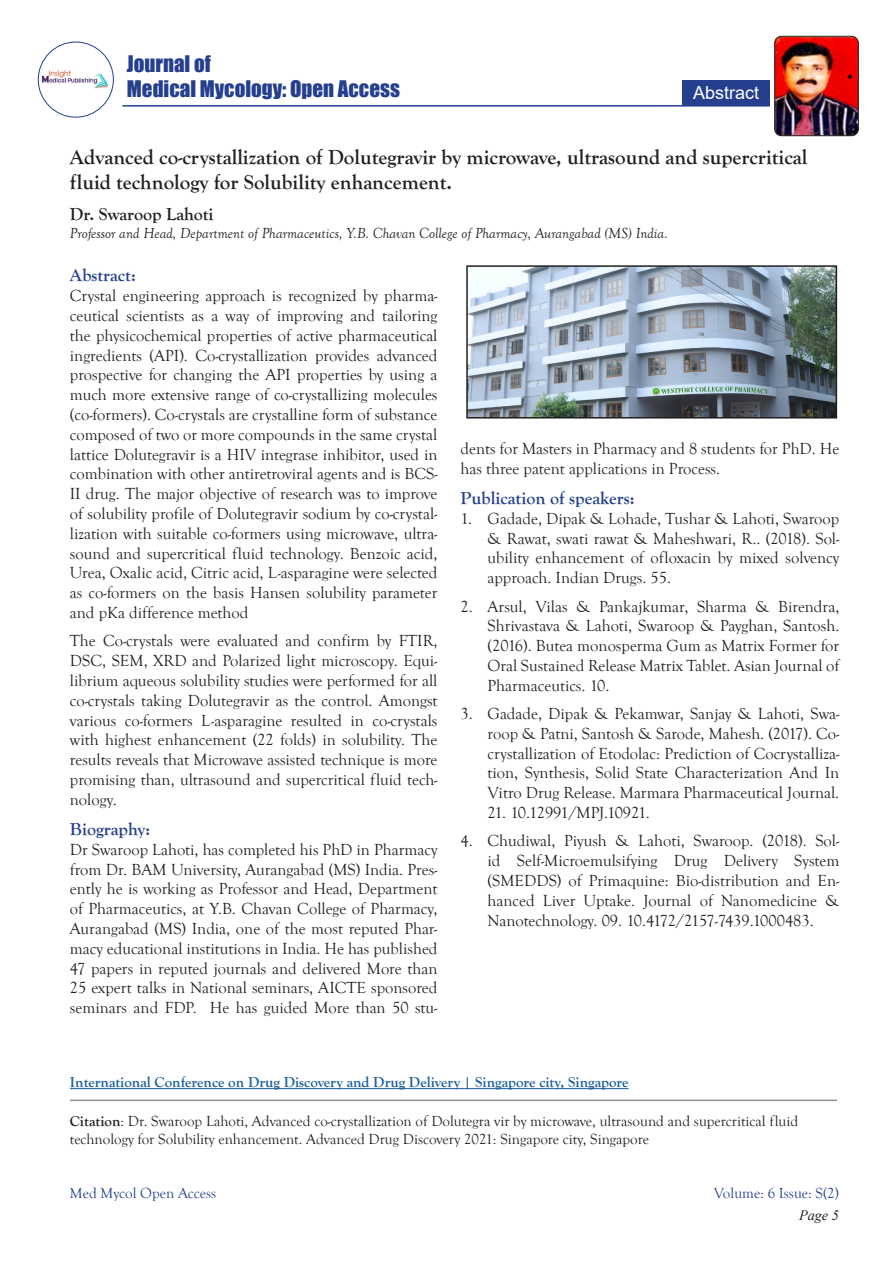
<style>
.page{position:relative;width:893px;height:1263px;background:#fff}
.page>*{position:absolute;margin:0;border:0;box-sizing:border-box;transform-origin:0 0}
.t1{font:700 21px/25.2px "Goudy Old Style T";color:#231f20}
.t2{font:21px/25.2px "Impact";color:#253f8e}
.t3{font:700 18px "Goudy Old Style T";color:#253f8e}
.t4{font:700 18px "Goudy Old Style T";color:#231f20}
.t5{font:18px "Arial";color:#fff}
.t6{font:16.5px/19.8px "Goudy Old Style T";color:#231f20;text-align:justify}
.t7{font:16.5px "Goudy Old Style T";letter-spacing:-.03em;color:#231f20}
.t8{font:15px/18px "Goudy Old Style T";color:#231f20}
.t9{font:italic 15px "Goudy Old Style T";color:#231f20}
.t10{font:700 15px "Goudy Old Style T";color:#175d9e}
.t11{font:15px "Goudy Old Style T";color:#253f8e}
.t12{font:italic 14.25px "Times New Roman";color:#231f20}
.s1{font-weight:700}
</style>
<div class="page">
<img style="left:38px;top:67px;width:75px;height:25px">
<div style="left:38px;top:42px;width:76px;height:76px;border:1px solid #253f8e;border-radius:50%"></div>
<div style="left:682px;top:80px;width:88px;height:25px;background:#253f8e"></div>
<hr style="left:122px;top:105px;width:647px;height:2px;background:#253f8e">
<img style="left:775px;top:36px;width:83px;height:100px">
<div style="left:774px;top:36px;width:85px;height:100px;border:1px solid #231f20;border-radius:7px"></div>
<hr style="left:70px;top:1099px;width:767px;height:2px;background:#231f20">
<img style="left:469px;top:268px;width:365px;height:147px">
<div style="left:466px;top:265px;width:371px;height:153px;border:2px solid #231f20"></div>
<hr style="left:70px;top:1088px;width:559px;height:1px;background:#175d9e">
<p class="t2" style="left:127px;top:51px;width:274px">Journal of<br>Medical Mycology: Open Access</p>
<p class="t5" style="left:693px;top:80px;width:68px">Abstract</p>
<p class="t1" style="left:70px;top:145px;width:739px">Advanced co-crystallization of Dolutegravir by microwave, ultrasound and supercritical fluid technology for Solubility enhancement.</p>
<p class="t4" style="left:70px;top:204px;width:145px">Dr. Swaroop Lahoti</p>
<p class="t9" style="left:70px;top:224px;width:599px">Professor and Head, Department of Pharmaceutics, Y.B. Chavan College of Pharmacy, Aurangabad (MS) India.</p>
<p class="t3" style="left:70px;top:265px;width:68px">Abstract:</p>
<p class="t6" style="left:70px;top:286px;width:369px">Crystal engineering approach is recognized by pharma&shy;ceutical scientists as a way of improving and tailoring the physicochemical properties of active pharmaceutical ingredients (API). Co-crystallization provides advanced prospective for changing the API properties by using a much more extensive range of co-crystallizing molecules (co-formers). Co-crystals are crystalline form of substance composed of two or more compounds in the same crystal lattice Dolutegravir is a HIV integrase inhibitor, used in combination with other antiretroviral agents and is BCS-II drug. The major objective of research was to improve of solubility profile of Dolutegravir sodium by co-crystal&shy;lization with suitable co-formers using microwave, ultra&shy;sound and supercritical fluid technology. Benzoic acid, Urea, Oxalic acid, Citric acid, L-asparagine were selected as co-formers on the basis Hansen solubility parameter and pKa difference method</p>
<p class="t6" style="left:70px;top:631px;width:369px">The Co-crystals were evaluated and confirm by FTIR, DSC, SEM, XRD and Polarized light microscopy. Equi&shy;librium aqueous solubility studies were performed for all co-crystals taking Dolutegravir as the control. Amongst various co-formers L-asparagine resulted in co-crystals with highest enhancement (22 folds) in solubility. The results reveals that Microwave assisted technique is more promising than, ultrasound and supercritical fluid tech&shy;nology.</p>
<p class="t3" style="left:70px;top:819px;width:82px">Biography:</p>
<p class="t6" style="left:70px;top:840px;width:369px">Dr Swaroop Lahoti, has completed his PhD in Pharmacy from Dr. BAM University, Aurangabad (MS) India. Pres&shy;ently he is working as Professor and Head, Department of Pharmaceutics, at Y.B. Chavan College of Pharmacy, Aurangabad (MS) India, one of the most reputed Phar&shy;macy educational institutions in India. He has published 47 papers in reputed journals and delivered More than 25 expert talks in National seminars, AICTE sponsored seminars and FDP. He has guided More than 50 stu-</p>
<p class="t6" style="left:461px;top:439px;width:380px">dents for Masters in Pharmacy and 8 students for PhD. He has three patent applications in Process.</p>
<p class="t3" style="left:461px;top:488px;width:176px">Publication of speakers:</p>
<p class="t6" style="left:488px;top:509px;width:353px;text-indent:-27px">1. Gadade, Dipak &amp; Lohade, Tushar &amp; Lahoti, Swaroop &amp; Rawat, swati rawat &amp; Maheshwari, R.. (2018). Sol&shy;ubility enhancement of ofloxacin by mixed solvency approach. Indian Drugs. 55.</p>
<p class="t6" style="left:488px;top:597px;width:353px;text-indent:-27px">2. Arsul, Vilas &amp; Pankajkumar, Sharma &amp; Birendra, Shrivastava &amp; Lahoti, Swaroop &amp; Payghan, Santosh. (2016). Butea monosperma Gum as Matrix Former for Oral Sustained Release Matrix Tablet. Asian Journal of Pharmaceutics. 10.</p>
<p class="t6" style="left:488px;top:704px;width:353px;text-indent:-27px">3. Gadade, Dipak &amp; Pekamwar, Sanjay &amp; Lahoti, Swa&shy;roop &amp; Patni, Santosh &amp; Sarode, Mahesh. (2017). Co&shy;crystallization of Etodolac: Prediction of Cocrystalliza&shy;tion, Synthesis, Solid State Characterization And In Vitro Drug Release. Marmara Pharmaceutical Journal.</p>
<p class="t7" style="left:488px;top:804px;width:164px">21. 10.12991/MPJ.10921.</p>
<p class="t6" style="left:488px;top:831px;width:353px;text-indent:-27px">4. Chudiwal, Piyush &amp; Lahoti, Swaroop. (2018). Sol&shy;id Self-Microemulsifying Drug Delivery System (SMEDDS) of Primaquine: Bio-distribution and En&shy;hanced Liver Uptake. Journal of Nanomedicine &amp; Nanotechnology. 09. 10.4172/2157-7439.1000483.</p>
<p class="t10" style="left:70px;top:1074px;width:560px">International Conference on Drug Discovery and Drug Delivery | Singapore city, Singapore</p>
<p class="t8" style="left:70px;top:1112px;width:730px"><span class="s1">Citation</span>: Dr. Swaroop Lahoti, Advanced co-crystallization of Dolutegra vir by microwave, ultrasound and supercritical fluid technology for Solubility enhancement. Advanced Drug Discovery 2021: Singapore city, Singapore</p>
<p class="t11" style="left:70px;top:1185px;width:148px">Med Mycol Open Access</p>
<p class="t11" style="left:714px;top:1185px;width:127px">Volume: 6 Issue: S(2)</p>
<p class="t12" style="left:799px;top:1206px;width:41px">Page 5</p>
</div>
